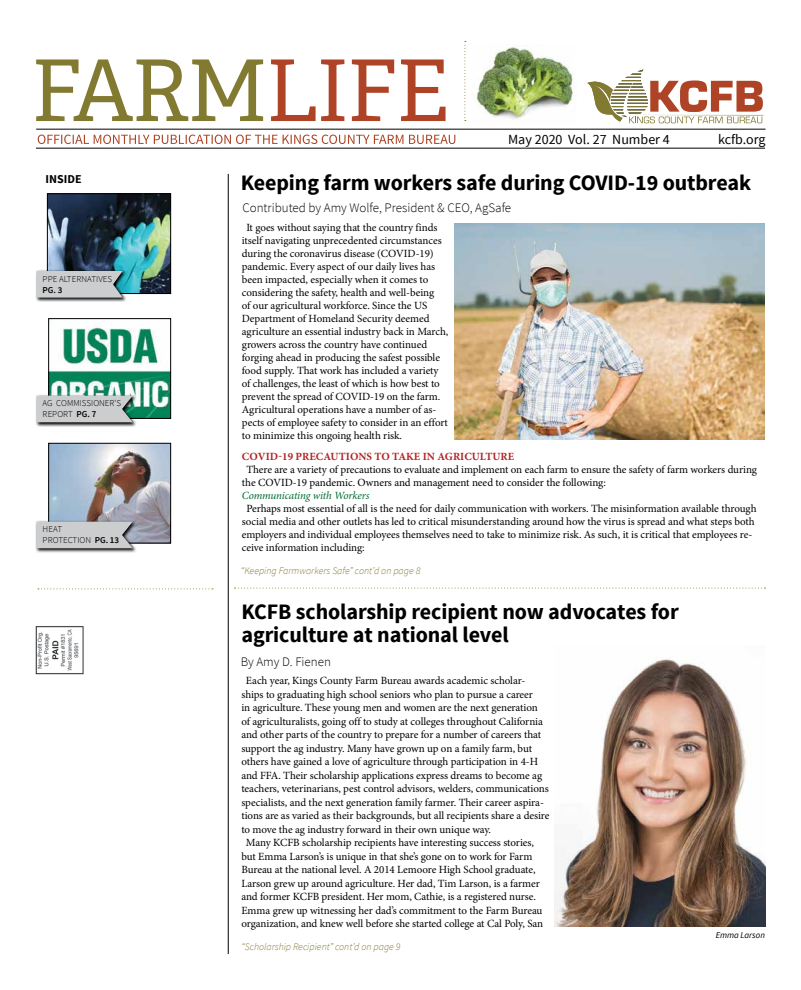
<style>
.page{position:relative;width:801px;height:990px;background:#fff}
.page>*{position:absolute;margin:0;border:0;box-sizing:border-box;transform-origin:0 0}
.t1{font:700 22px/23px "Source Sans Pro";letter-spacing:-.005em;color:#000}
.t2{font:14px "Source Sans Pro";color:#000}
.t3{font:300 13px "Source Sans Pro";color:#000}
.t4{font:700 12px "Source Sans Pro";color:#000}
.t5{font:11px/13px "Minion Pro";letter-spacing:-.005em;color:#000}
.t6{font:700 11px "Minion Pro";letter-spacing:.005em;color:#b22326}
.t7{font:italic 11px "Minion Pro";letter-spacing:-.015em;color:#006934}
.t8{font:italic 300 10px "Source Sans Pro";color:#827a30}
.t9{font:300 9px/11px "Source Sans Pro";color:#000}
.t10{font:italic 9px "Source Sans Pro";color:#000}
.t11{font:600 9px "Source Sans Pro";color:#000}
.s1{font-weight:600}
</style>
<div class="page">
<img style="left:472px;top:47px;width:103px;height:78px">
<svg style="left:271px;top:59px;width:175px;height:62px"></svg>
<svg style="left:36px;top:59px;width:227px;height:62px"></svg>
<svg style="left:38px;top:135px;width:417px;height:9px"></svg>
<hr style="left:36px;top:129px;width:730px;height:1px;background:#000">
<hr style="left:36px;top:148px;width:729px;height:1px;background:#000">
<svg style="left:464px;top:41px;width:2px;height:80px"></svg>
<hr style="left:228px;top:174px;width:1px;height:780px;background:#000">
<svg style="left:38px;top:588px;width:175px;height:1px"></svg>
<svg style="left:234px;top:588px;width:531px;height:1px"></svg>
<svg style="left:587px;top:70px;width:178px;height:53px"></svg>
<img style="left:50px;top:321px;width:119px;height:96px">
<div style="left:48px;top:318px;width:123px;height:101px;border:1px solid #000"></div>
<img style="left:49px;top:195px;width:120px;height:97px">
<div style="left:47px;top:193px;width:124px;height:101px;border:1px solid #000"></div>
<svg style="left:36px;top:269px;width:91px;height:33px"></svg>
<svg style="left:36px;top:271px;width:87px;height:27px;background:#bdc4c5"></svg>
<img style="left:50px;top:445px;width:119px;height:97px">
<div style="left:48px;top:443px;width:123px;height:101px;border:1px solid #000"></div>
<svg style="left:36px;top:394px;width:101px;height:33px"></svg>
<div style="left:36px;top:396px;width:97px;height:26px;background:#cbcdce"></div>
<svg style="left:35px;top:520px;width:102px;height:33px"></svg>
<div style="left:36px;top:522px;width:97px;height:26px;background:#cbcdce"></div>
<img style="left:35px;top:626px;width:49px;height:49px">
<img style="left:455px;top:223px;width:310px;height:216px">
<img style="left:555px;top:657px;width:210px;height:270px">
<p class="t4" style="left:46px;top:172px;width:38px">INSIDE</p>
<p class="t9" style="left:43px;top:273px;width:71px">PPE ALTERNATIVES</p>
<p class="t11" style="left:43px;top:284px;width:21px">PG. 3</p>
<p class="t9" style="left:43px;top:398px;width:80px">AG COMMISSIONER'S<br>REPORT <span class="s1">PG. 7</span></p>
<p class="t9" style="left:43px;top:524px;width:78px">HEAT<br>PROTECTION <span class="s1">PG. 13</span></p>
<p class="t2" style="left:508px;top:131px;width:163px">May 2020 Vol. 27 Number 4</p>
<p class="t2" style="left:718px;top:131px;width:49px">kcfb.org</p>
<h1 class="t1" style="left:241px;top:172px;width:512px">Keeping farm workers safe during COVID-19 outbreak</h1>
<p class="t3" style="left:242px;top:199px;width:270px">Contributed by Amy Wolfe, President &amp; CEO, AgSafe</p>
<p class="t5" style="left:242px;top:221px;width:208px;text-indent:4px">It goes without saying that the country finds itself navigating unprecedented circumstances during the coronavirus disease (COVID-19) pandemic. Every aspect of our daily lives has been impacted, especially when it comes to considering the safety, health and well-being<br>of our agricultural workforce. Since the US Department of Homeland Security deemed agriculture an essential industry back in March, growers across the country have continued forging ahead in producing the safest possible food supply. That work has included a variety of challenges, the least of which is how best to prevent the spread of COVID-19 on the farm.<br>Agricultural operations have a number of as&shy;pects of employee safety to consider in an effort to minimize this ongoing health risk.</p>
<p class="t6" style="left:242px;top:449px;width:274px">COVID-19 PRECAUTIONS TO TAKE IN AGRICULTURE</p>
<p class="t5" style="left:242px;top:463px;width:517px;text-indent:4px">There are a variety of precautions to evaluate and implement on each farm to ensure the safety of farm workers during the COVID-19 pandemic. Owners and management need to consider the following:</p>
<p class="t7" style="left:242px;top:488px;width:129px">Communicating with Workers</p>
<p class="t5" style="left:242px;top:502px;width:516px;text-indent:4px">Perhaps most essential of all is the need for daily communication with workers. The misinformation available through social media and other outlets has led to critical misunderstanding around how the virus is spread and what steps both employers and individual employees themselves need to take to minimize risk. As such, it is critical that employees re&shy;ceive information including:</p>
<p class="t8" style="left:241px;top:564px;width:181px">“Keeping Farmworkers Safe” cont’d on page 8</p>
<h1 class="t1" style="left:241px;top:601px;width:439px">KCFB scholarship recipient now advocates for agriculture at national level</h1>
<p class="t3" style="left:241px;top:653px;width:92px">By Amy D. Fienen</p>
<p class="t5" style="left:246px;top:674px;width:281px">Each year, Kings County Farm Bureau awards academic scholar-</p>
<p class="t5" style="left:241px;top:688px;width:293px">ships to graduating high school seniors who plan to pursue a career</p>
<p class="t5" style="left:241px;top:701px;width:298px">in agriculture. These young men and women are the next generation</p>
<p class="t5" style="left:241px;top:715px;width:303px">of agriculturalists, going off to study at colleges throughout California</p>
<p class="t5" style="left:241px;top:728px;width:301px">and other parts of the country to prepare for a number of careers that</p>
<p class="t5" style="left:241px;top:742px;width:292px">support the ag industry. Many have grown up on a family farm, but</p>
<p class="t5" style="left:241px;top:755px;width:298px">others have gained a love of agriculture through participation in 4-H</p>
<p class="t5" style="left:241px;top:769px;width:302px">and FFA. Their scholarship applications express dreams to become ag</p>
<p class="t5" style="left:241px;top:782px;width:309px">teachers, veterinarians, pest control advisors, welders, communications</p>
<p class="t5" style="left:241px;top:796px;width:304px">specialists, and the next generation family farmer. Their career aspira-</p>
<p class="t5" style="left:241px;top:809px;width:310px">tions are as varied as their backgrounds, but all recipients share a desire</p>
<p class="t5" style="left:241px;top:823px;width:251px">to move the ag industry forward in their own unique way.</p>
<p class="t5" style="left:246px;top:836px;width:290px">Many KCFB scholarship recipients have interesting success stories,</p>
<p class="t5" style="left:241px;top:850px;width:292px">but Emma Larson’s is unique in that she’s gone on to work for Farm</p>
<p class="t5" style="left:241px;top:863px;width:296px">Bureau at the national level. A 2014 Lemoore High School graduate,</p>
<p class="t5" style="left:241px;top:877px;width:300px">Larson grew up around agriculture. Her dad, Tim Larson, is a farmer</p>
<p class="t5" style="left:241px;top:890px;width:296px">and former KCFB president. Her mom, Cathie, is a registered nurse.</p>
<p class="t5" style="left:241px;top:904px;width:303px">Emma grew up witnessing her dad’s commitment to the Farm Bureau</p>
<p class="t5" style="left:241px;top:917px;width:303px">organization, and knew well before she started college at Cal Poly, San</p>
<p class="t8" style="left:241px;top:941px;width:161px">“Scholarship Recipient” cont’d on page 9</p>
<p class="t10" style="left:716px;top:930px;width:51px">Emma Larson</p>
</div>
